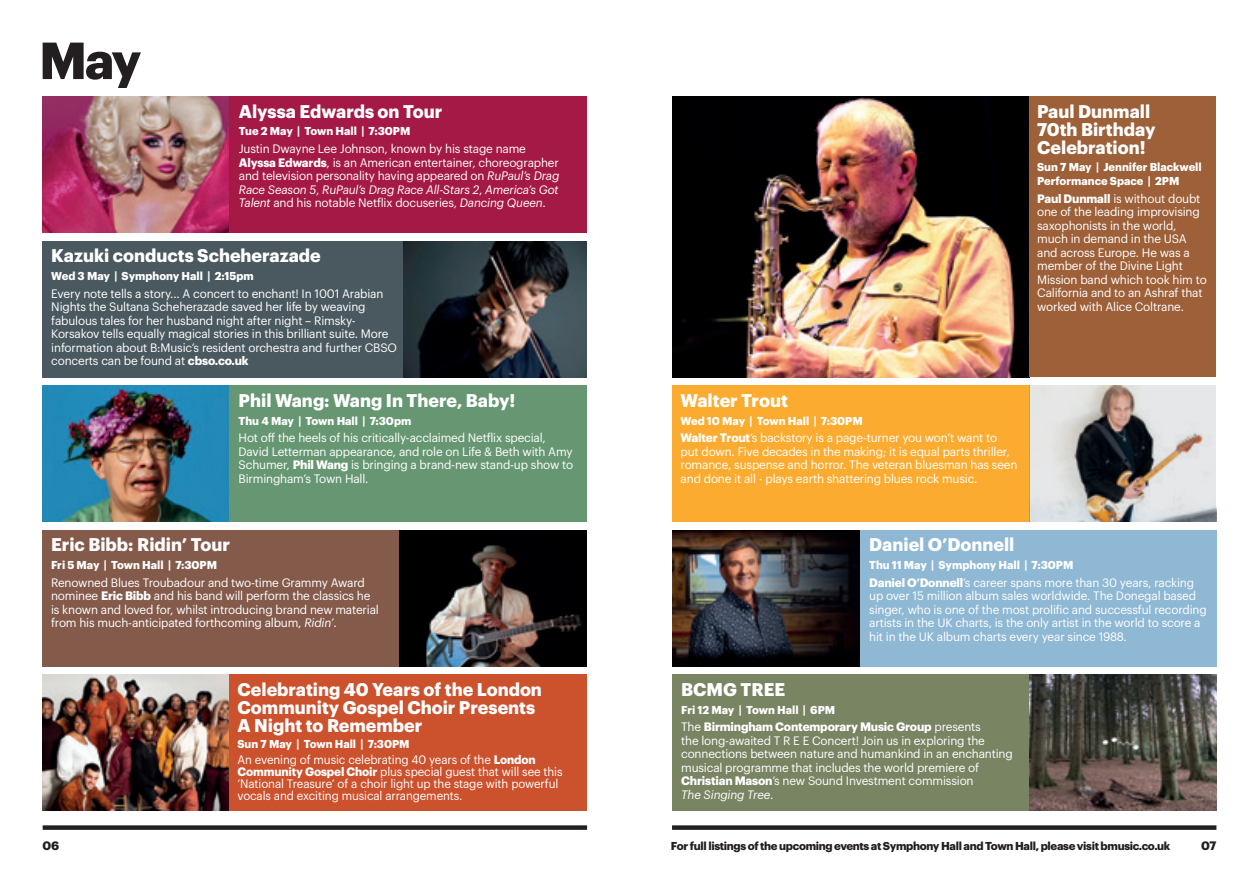
<style>
.page{position:relative;width:1259px;height:893px;background:#fff}
.page>*{position:absolute;margin:0;border:0;box-sizing:border-box;transform-origin:0 0}
.t1{font:700 51px "Graphik";color:#231f20}
.t2{font:700 18px/18px "Graphik";color:#fff}
.t3{font:12px/13.5px "Graphik";letter-spacing:-.015em;color:#fff}
.t4{font:12px/12px "Graphik";letter-spacing:-.015em;color:#fff;scale:.96 1}
.t5{font:700 12px "Graphik";color:#231f20}
.t6{font:700 11.25px/13.5px "Graphik";color:#fff}
.t7{font:700 11.25px "Graphik";letter-spacing:-.03em;color:#231f20}
.s1{font-weight:700}
.s2{font-style:italic}
</style>
<div class="page">
<img style="left:43px;top:97px;width:187px;height:136px">
<div style="left:230px;top:97px;width:357px;height:136px;background:#a41945"></div>
<div style="left:43px;top:241px;width:360px;height:136px;background:#4a585f"></div>
<img style="left:43px;top:386px;width:187px;height:136px">
<div style="left:230px;top:386px;width:357px;height:136px;background:#669772"></div>
<img style="left:43px;top:675px;width:187px;height:136px">
<div style="left:230px;top:675px;width:357px;height:136px;background:#cc512d"></div>
<img style="left:399px;top:530px;width:188px;height:136px">
<div style="left:43px;top:530px;width:356px;height:136px;background:#845a4b"></div>
<img style="left:403px;top:241px;width:184px;height:136px">
<img style="left:672px;top:97px;width:357px;height:280px">
<div style="left:1029px;top:97px;width:187px;height:280px;background:#9d6039"></div>
<div style="left:672px;top:386px;width:357px;height:136px;background:#fbac30"></div>
<img style="left:1029px;top:675px;width:187px;height:136px">
<div style="left:672px;top:675px;width:357px;height:136px;background:#798463"></div>
<img style="left:672px;top:530px;width:188px;height:136px">
<div style="left:860px;top:530px;width:356px;height:136px;background:#8eb8d3"></div>
<svg style="left:1029px;top:386px;width:187px;height:136px;background:#b2afad"></svg>
<div style="left:672px;top:825px;width:544px;height:5px;background:#231f20"></div>
<div style="left:43px;top:825px;width:544px;height:5px;background:#231f20"></div>
<p class="t1" style="left:39px;top:21px;width:104px">May</p>
<p class="t2" style="left:239px;top:101px;width:205px">Alyssa Edwards on Tour</p>
<p class="t6" style="left:239px;top:124px;width:173px">Tue 2 May | Town Hall | 7:30PM</p>
<p class="t3" style="left:239px;top:141px;width:322px">Justin Dwayne Lee Johnson, known by his stage name <span class="s1">Alyssa Edwards</span>, is an American entertainer, choreographer and television personality having appeared on <span class="s2">RuPaul’s Drag Race Season 5</span>, <span class="s2">RuPaul’s Drag Race All-Stars 2</span>, <span class="s2">America’s Got Talent</span> and his notable Netflix docuseries, <span class="s2">Dancing Queen</span>.</p>
<p class="t2" style="left:51px;top:245px;width:271px">Kazuki conducts Scheherazade</p>
<p class="t6" style="left:51px;top:268px;width:204px">Wed 3 May | Symphony Hall | 2:15pm</p>
<p class="t3" style="left:51px;top:286px;width:347px">Every note tells a story... A concert to enchant! In 1001 Arabian Nights the Sultana Scheherazade saved her life by weaving fabulous tales for her husband night after night – Rimsky-Korsakov tells equally magical stories in this brilliant suite. More information about B:Music’s resident orchestra and further CBSO concerts can be found at <span class="s1">cbso.co.uk</span></p>
<p class="t2" style="left:239px;top:390px;width:278px">Phil Wang: Wang In There, Baby!</p>
<p class="t6" style="left:239px;top:413px;width:174px">Thu 4 May | Town Hall | 7:30pm</p>
<p class="t3" style="left:239px;top:430px;width:336px">Hot off the heels of his critically-acclaimed Netflix special, David Letterman appearance, and role on Life &amp; Beth with Amy Schumer, <span class="s1">Phil Wang</span> is bringing a brand-new stand-up show to Birmingham’s Town Hall.</p>
<p class="t2" style="left:51px;top:534px;width:180px">Eric Bibb: Ridin’ Tour</p>
<p class="t6" style="left:51px;top:557px;width:168px">Fri 5 May | Town Hall | 7:30PM</p>
<p class="t3" style="left:51px;top:575px;width:329px">Renowned Blues Troubadour and two-time Grammy Award nominee <span class="s1">Eric Bibb</span> and his band will perform the classics he is known and loved for, whilst introducing brand new material from his much-anticipated forthcoming album, <span class="s2">Ridin’</span>.</p>
<p class="t2" style="left:237px;top:679px;width:306px">Celebrating 40 Years of the London<br>Community Gospel Choir Presents<br>A Night to Remember</p>
<p class="t6" style="left:237px;top:736px;width:174px">Sun 7 May | Town Hall | 7:30PM</p>
<p class="t4" style="left:237px;top:753px;width:340px">An evening of music celebrating 40 years of the <span class="s1">London Community Gospel Choir</span> plus special guest that will see this ‘National Treasure’ of a choir light up the stage with powerful vocals and exciting musical arrangements.</p>
<p class="t2" style="left:1037px;top:101px;width:120px">Paul Dunmall<br>70th Birthday<br>Celebration!</p>
<p class="t6" style="left:1037px;top:160px;width:166px">Sun 7 May | Jennifer Blackwell<br>Performance Space | 2PM</p>
<p class="t3" style="left:1037px;top:191px;width:171px"><span class="s1">Paul Dunmall</span> is without doubt one of the leading improvising saxophonists in the world, much in demand in the USA and across Europe. He was a member of the Divine Light<br>Mission band which took him to<br>California and to an Ashraf that worked with Alice Coltrane.</p>
<p class="t2" style="left:680px;top:390px;width:109px">Walter Trout</p>
<p class="t6" style="left:680px;top:413px;width:184px">Wed 10 May | Town Hall | 7:30PM</p>
<p class="t3" style="left:680px;top:430px;width:338px"><span class="s1">Walter Trout</span>’s backstory is a page-turner you won’t want to put down. Five decades in the making; it is equal parts thriller, romance, suspense and horror. The veteran bluesman has seen and done it all - plays earth shattering blues rock music.</p>
<p class="t2" style="left:869px;top:534px;width:147px">Daniel O’Donnell</p>
<p class="t6" style="left:869px;top:557px;width:206px">Thu 11 May | Symphony Hall | 7:30PM</p>
<p class="t3" style="left:869px;top:575px;width:339px"><span class="s1">Daniel O’Donnell</span>’s career spans more than 30 years, racking up over 15 million album sales worldwide. The Donegal based singer, who is one of the most prolific and successful recording artists in the UK charts, is the only artist in the world to score a hit in the UK album charts every year since 1988.</p>
<p class="t2" style="left:681px;top:679px;width:106px">BCMG TREE</p>
<p class="t6" style="left:681px;top:702px;width:156px">Fri 12 May | Town Hall | 6PM</p>
<p class="t3" style="left:681px;top:719px;width:333px">The <span class="s1">Birmingham Contemporary Music Group</span> presents<br>the long-awaited T R E E Concert! Join us in exploring the connections between nature and humankind in an enchanting musical programme that includes the world premiere of <span class="s1">Christian Mason</span>’s new Sound Investment commission<br><span class="s2">The Singing Tree</span>.</p>
<p class="t5" style="left:43px;top:837px;width:18px">06</p>
<p class="t7" style="left:671px;top:837px;width:501px">For full listings of the upcoming events at Symphony Hall and Town Hall, please visit bmusic.co.uk</p>
<p class="t5" style="left:1201px;top:837px;width:17px">07</p>
</div>
